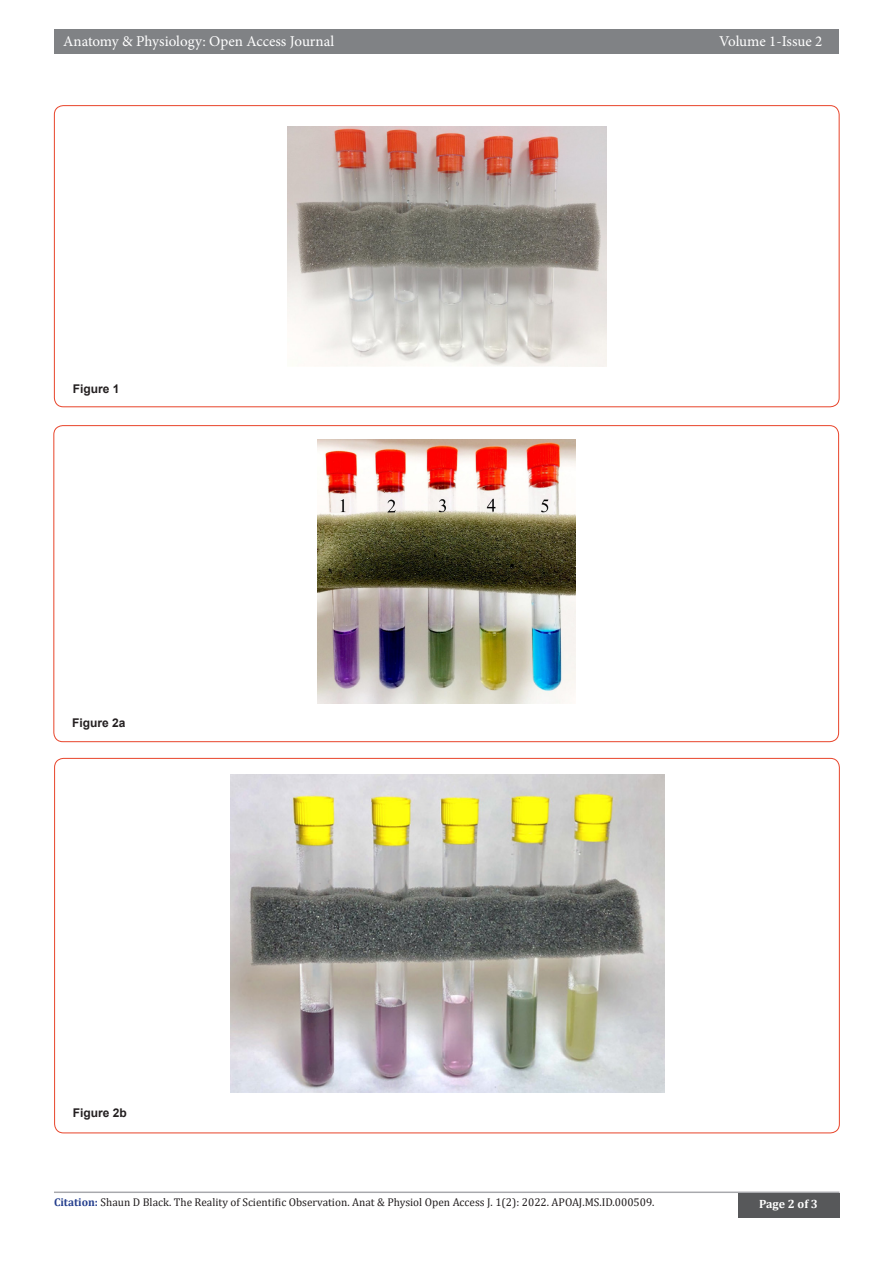
<style>
.page{position:relative;width:893px;height:1263px;background:#fff}
.page>*{position:absolute;margin:0;border:0;box-sizing:border-box;transform-origin:0 0}
.t1{font:15px "Minion Pro";letter-spacing:-.005em;color:#fff}
.t2{font:700 12px "Arial";color:#231f20}
.t3{font:700 12px "Cambria";color:#fff}
.t4{font:11.25px "Cambria";color:#231f20}
.s1{font-weight:700;color:#253f8e}
</style>
<div class="page">
<div style="left:54px;top:29px;width:785px;height:25px;background:#808285"></div>
<hr style="left:54px;top:1191px;width:785px;height:2px;background:#a8a9ad">
<div style="left:738px;top:1193px;width:101px;height:24px;background:#57585a"></div>
<img style="left:287px;top:127px;width:319px;height:239px">
<img style="left:317px;top:440px;width:258px;height:264px">
<img style="left:231px;top:775px;width:433px;height:318px">
<h1 class="t1" style="left:63px;top:31px;width:273px">Anatomy &amp; Physiology: Open Access Journal</h1>
<h1 class="t1" style="left:719px;top:31px;width:105px">Volume 1-Issue 2</h1>
<p class="t2" style="left:73px;top:380px;width:48px">Figure 1</p>
<p class="t2" style="left:72px;top:714px;width:55px">Figure 2a</p>
<p class="t2" style="left:73px;top:1105px;width:56px">Figure 2b</p>
<p class="t4" style="left:54px;top:1196px;width:602px"><span class="s1">Citation:</span> Shaun D Black. The Reality of Scientific Observation. Anat &amp; Physiol Open Access J. 1(2): 2022. APOAJ.MS.ID.000509.</p>
<p class="t3" style="left:759px;top:1196px;width:60px">Page 2 of 3</p>
</div>
